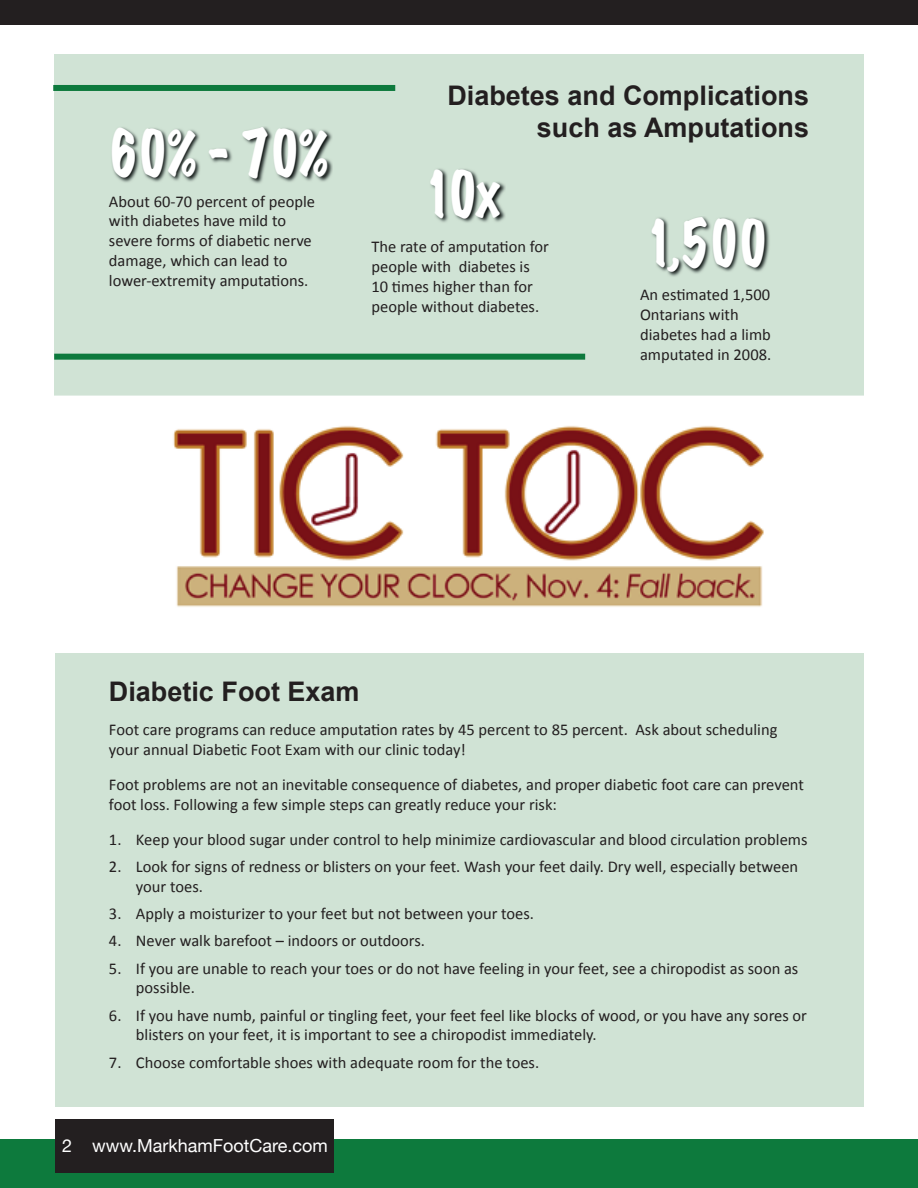
<style>
.page{position:relative;width:918px;height:1188px;background:#fff}
.page>*{position:absolute;margin:0;border:0;box-sizing:border-box;transform-origin:0 0}
.t1{font:expanded 56.25px "Marker Felt";color:#fff;scale:.8 1}
.t2{font:700 27px/32.4px "Arial";color:#231f20;text-align:right}
.t3{font:18px "Helvetica Neue";color:#fff}
.t4{font:16.5px/19.8px "Calibri";color:#231f20}
</style>
<div class="page">
<div style="left:0;top:1140px;width:918px;height:48px;background:#0d7a3d"></div>
<div style="left:54px;top:54px;width:810px;height:342px;background:#d0e3d5"></div>
<div style="left:55px;top:653px;width:809px;height:454px;background:#d0e3d5"></div>
<img style="left:173px;top:426px;width:591px;height:181px">
<img style="left:111px;top:126px;width:222px;height:58px">
<img style="left:651px;top:216px;width:119px;height:61px">
<img style="left:429px;top:168px;width:77px;height:55px">
<div style="left:54px;top:354px;width:531px;height:6px;background:#0d7a3d"></div>
<div style="left:53px;top:85px;width:342px;height:6px;background:#0d7a3d"></div>
<div style="left:55px;top:1119px;width:279px;height:54px;background:#231f20"></div>
<div style="left:0;top:0;width:918px;height:24px;background:#231f20"></div>
<h1 class="t1" style="left:109px;top:109px;width:275px">60% – 70%</h1>
<p class="t4" style="left:109px;top:191px;width:208px">About 60-70 percent of people with diabetes have mild to</p>
<p class="t4" style="left:109px;top:231px;width:204px">severe forms of diabetic nerve damage, which can lead to lower-extremity amputations.</p>
<h2 class="t2" style="left:447px;top:80px;width:363px">Diabetes and Complications such as Amputations</h2>
<h1 class="t1" style="left:423px;top:150px;width:98px">10x</h1>
<p class="t4" style="left:372px;top:237px;width:179px">The rate of amputation for people with diabetes is<br>10 times higher than for people without diabetes.</p>
<h1 class="t1" style="left:645px;top:199px;width:155px">1,500</h1>
<p class="t4" style="left:640px;top:285px;width:133px">An estimated 1,500<br>Ontarians with diabetes had a limb amputated in 2008.</p>
<h2 class="t2" style="left:109px;top:677px;width:252px">Diabetic Foot Exam</h2>
<p class="t4" style="left:109px;top:720px;width:670px">Foot care programs can reduce amputation rates by 45 percent to 85 percent. Ask about scheduling your annual Diabetic Foot Exam with our clinic today!</p>
<p class="t4" style="left:109px;top:775px;width:696px">Foot problems are not an inevitable consequence of diabetes, and proper diabetic foot care can prevent foot loss. Following a few simple steps can greatly reduce your risk:</p>
<p class="t4" style="left:109px;top:829px;width:700px">1. Keep your blood sugar under control to help minimize cardiovascular and blood circulation problems</p>
<p class="t4" style="left:136px;top:856px;width:664px;text-indent:-27px">2. Look for signs of redness or blisters on your feet. Wash your feet daily. Dry well, especially between your toes.</p>
<p class="t4" style="left:109px;top:904px;width:427px">3. Apply a moisturizer to your feet but not between your toes.</p>
<p class="t4" style="left:109px;top:931px;width:317px">4. Never walk barefoot – indoors or outdoors.</p>
<p class="t4" style="left:136px;top:958px;width:664px;text-indent:-27px">5. If you are unable to reach your toes or do not have feeling in your feet, see a chiropodist as soon as possible.</p>
<p class="t4" style="left:136px;top:1005px;width:673px;text-indent:-27px">6. If you have numb, painful or tingling feet, your feet feel like blocks of wood, or you have any sores or blisters on your feet, it is important to see a chiropodist immediately.</p>
<p class="t4" style="left:109px;top:1052px;width:432px">7. Choose comfortable shoes with adequate room for the toes.</p>
<p class="t3" style="left:62px;top:1130px;width:267px">2 www.MarkhamFootCare.com</p>
</div>
